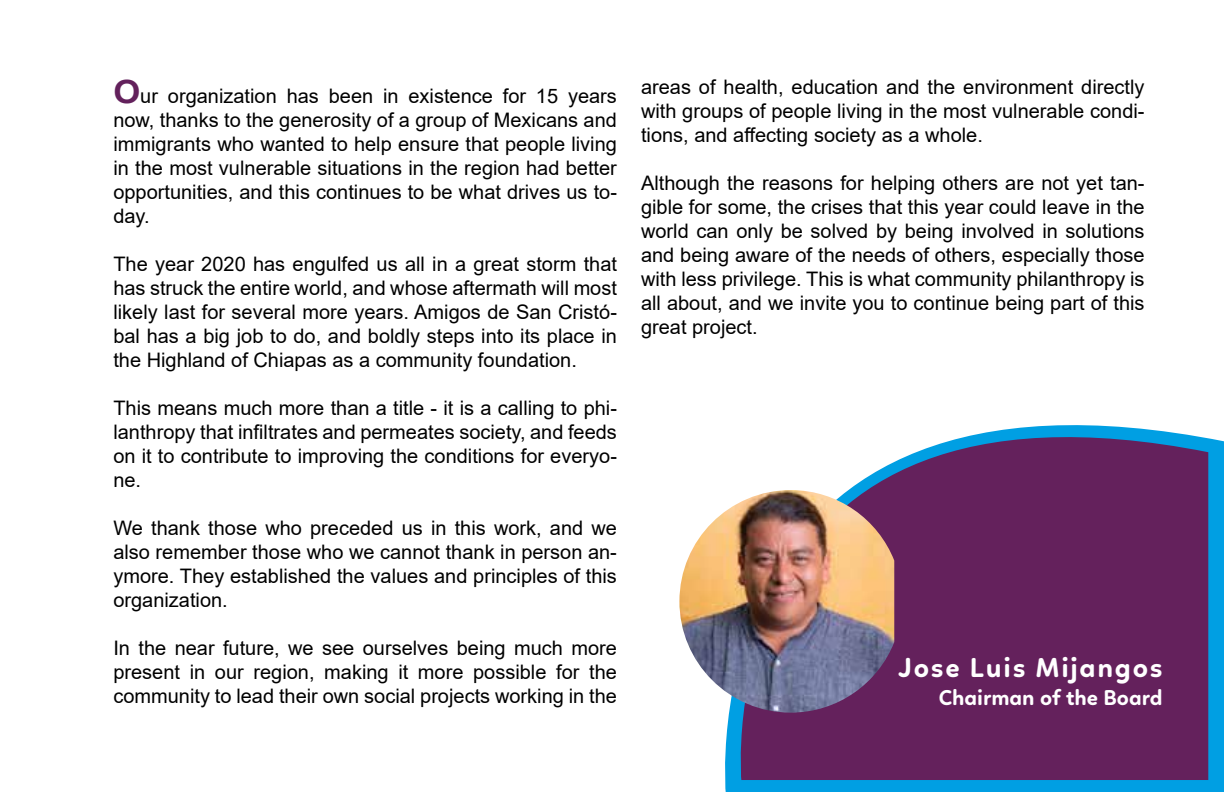
<style>
.page{position:relative;width:1224px;height:792px;background:#fff}
.page>*{position:absolute;margin:0;border:0;box-sizing:border-box;transform-origin:0 0}
.t1{font:700 28px "Linotte";letter-spacing:.06em;color:#fff}
.t2{font:700 22px "Linotte";color:#fff}
.t3{font:20px/24px "Arial";color:#000;text-align:justify}
.s1{font-weight:700;font-size:32px;color:#63215c}
</style>
<div class="page">
<div style="left:725px;top:438px;width:499px;height:354px;background:#009fe3"></div>
<svg style="left:725px;top:425px;width:483px;height:355px;background:#6f3b71"></svg>
<img style="left:679px;top:490px;width:215px;height:223px">
<p class="t3" style="left:113px;top:84px;width:505px"><span class="s1">O</span>ur organization has been in existence for 15 years now, thanks to the generosity of a group of Mexicans and immigrants who wanted to help ensure that people living in the most vulnerable situations in the region had better opportunities, and this continues to be what drives us to&shy;day.</p>
<p class="t3" style="left:113px;top:252px;width:505px">The year 2020 has engulfed us all in a great storm that has struck the entire world, and whose aftermath will most likely last for several more years. Amigos de San Cristó&shy;bal has a big job to do, and boldly steps into its place in the Highland of Chiapas as a community foundation.</p>
<p class="t3" style="left:113px;top:396px;width:505px">This means much more than a title - it is a calling to phi&shy;lanthropy that infiltrates and permeates society, and feeds on it to contribute to improving the conditions for everyo&shy;ne.</p>
<p class="t3" style="left:113px;top:516px;width:505px">We thank those who preceded us in this work, and we also remember those who we cannot thank in person an&shy;ymore. They established the values and principles of this organization.</p>
<p class="t3" style="left:113px;top:636px;width:505px">In the near future, we see ourselves being much more present in our region, making it more possible for the community to lead their own social projects working in the</p>
<p class="t3" style="left:641px;top:75px;width:505px">areas of health, education and the environment directly with groups of people living in the most vulnerable condi&shy;tions, and affecting society as a whole.</p>
<p class="t3" style="left:641px;top:171px;width:505px">Although the reasons for helping others are not yet tan&shy;gible for some, the crises that this year could leave in the world can only be solved by being involved in solutions and being aware of the needs of others, especially those with less privilege. This is what community philanthropy is all about, and we invite you to continue being part of this great project.</p>
<h1 class="t1" style="left:899px;top:651px;width:266px">Jose Luis Mijangos</h1>
<p class="t2" style="left:939px;top:685px;width:225px">Chairman of the Board</p>
</div>
